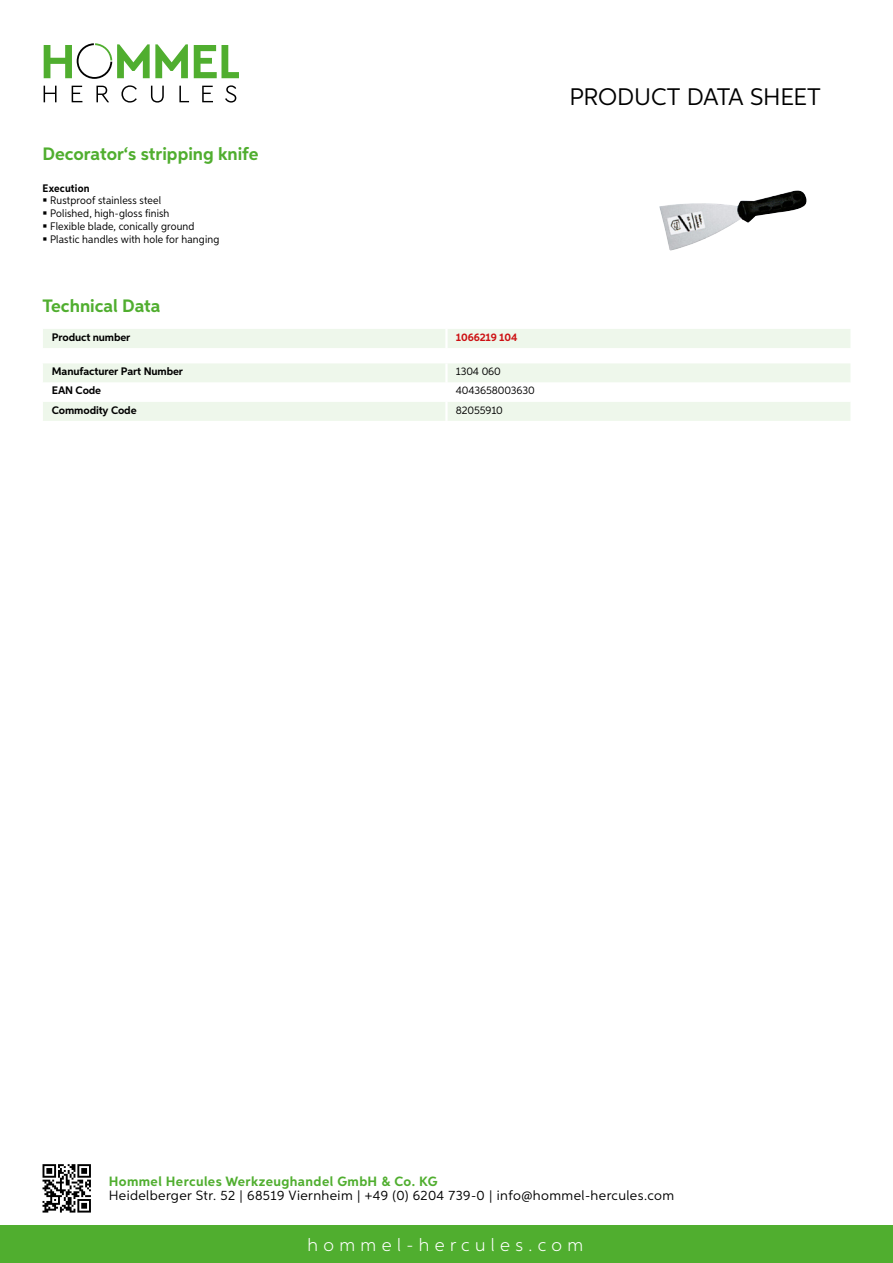
<style>
.page{position:relative;width:893px;height:1263px;background:#fff}
.page>*{position:absolute;margin:0;border:0;box-sizing:border-box;transform-origin:0 0}
.t1{font:24px "Aspira";letter-spacing:-.01em;color:#000}
.t2{font:700 18px "Aspira";color:#50ae2f}
.t3{font:300 18px "Aspira";letter-spacing:.3em;color:#fff}
.t4{font:13.5px "Aspira";letter-spacing:.03em;color:#000}
.t5{font:700 13.5px "Aspira";letter-spacing:.03em;color:#50ae2f}
.t6{font:10.95px/12.8px "Aspira Nar";letter-spacing:.015em;color:#000}
.t7{font:700 10.95px "Aspira";letter-spacing:-.01em;color:#000}
.t8{font:10.95px "Aspira";letter-spacing:-.01em;color:#000}
.t9{font:700 10.95px "Aspira";letter-spacing:-.01em;color:#cd1013}
.t10{font:700 10.95px "Aspira Nar";letter-spacing:.015em;color:#000}
</style>
<div class="page">
<div style="left:0;top:1226px;width:893px;height:37px;background:#50ae2f"></div>
<svg style="left:43px;top:1164px;width:48px;height:48px"></svg>
<svg style="left:194px;top:45px;width:45px;height:33px"></svg>
<svg style="left:44px;top:43px;width:144px;height:36px"></svg>
<svg style="left:44px;top:86px;width:13px;height:16px"></svg>
<svg style="left:72px;top:86px;width:10px;height:16px"></svg>
<svg style="left:96px;top:86px;width:13px;height:16px"></svg>
<svg style="left:121px;top:85px;width:16px;height:18px"></svg>
<svg style="left:151px;top:86px;width:13px;height:17px"></svg>
<svg style="left:179px;top:86px;width:10px;height:16px"></svg>
<svg style="left:202px;top:86px;width:11px;height:16px"></svg>
<svg style="left:225px;top:85px;width:11px;height:18px"></svg>
<div style="left:43px;top:329px;width:807px;height:19px;background:#eef7eb"></div>
<hr style="left:445px;top:329px;width:3px;height:19px;background:#fff">
<svg style="left:43px;top:363px;width:807px;height:58px"></svg>
<hr style="left:445px;top:402px;width:3px;height:19px;background:#fff">
<img style="left:659px;top:190px;width:148px;height:61px">
<h2 class="t2" style="left:43px;top:142px;width:218px">Decorator‘s stripping knife</h2>
<p class="t10" style="left:43px;top:181px;width:49px">Execution</p>
<p class="t6" style="left:50px;top:194px;width:171px">Rustproof stainless steel<br>Polished, high-gloss finish<br>Flexible blade, conically ground<br>Plastic handles with hole for hanging</p>
<h2 class="t2" style="left:43px;top:295px;width:120px">Technical Data</h2>
<p class="t7" style="left:52px;top:330px;width:80px">Product number</p>
<p class="t9" style="left:456px;top:330px;width:63px">1066219 104</p>
<p class="t7" style="left:52px;top:365px;width:133px">Manufacturer Part Number</p>
<p class="t8" style="left:456px;top:365px;width:47px">1304 060</p>
<p class="t7" style="left:52px;top:384px;width:51px">EAN Code</p>
<p class="t8" style="left:456px;top:384px;width:80px">4043658003630</p>
<p class="t7" style="left:52px;top:403px;width:86px">Commodity Code</p>
<p class="t8" style="left:456px;top:403px;width:49px">82055910</p>
<h1 class="t1" style="left:569px;top:82px;width:253px">Product data sh eet</h1>
<p class="t5" style="left:109px;top:1172px;width:330px">Hommel Hercules Werkzeughandel GmbH &amp; Co. KG</p>
<p class="t4" style="left:109px;top:1187px;width:567px">Heidelberger Str. 52 | 68519 Viernheim | +49 (0) 6204 739-0 | info@hommel-hercules.com</p>
<h2 class="t3" style="left:307px;top:1234px;width:277px">hommel-hercules.com</h2>
</div>
